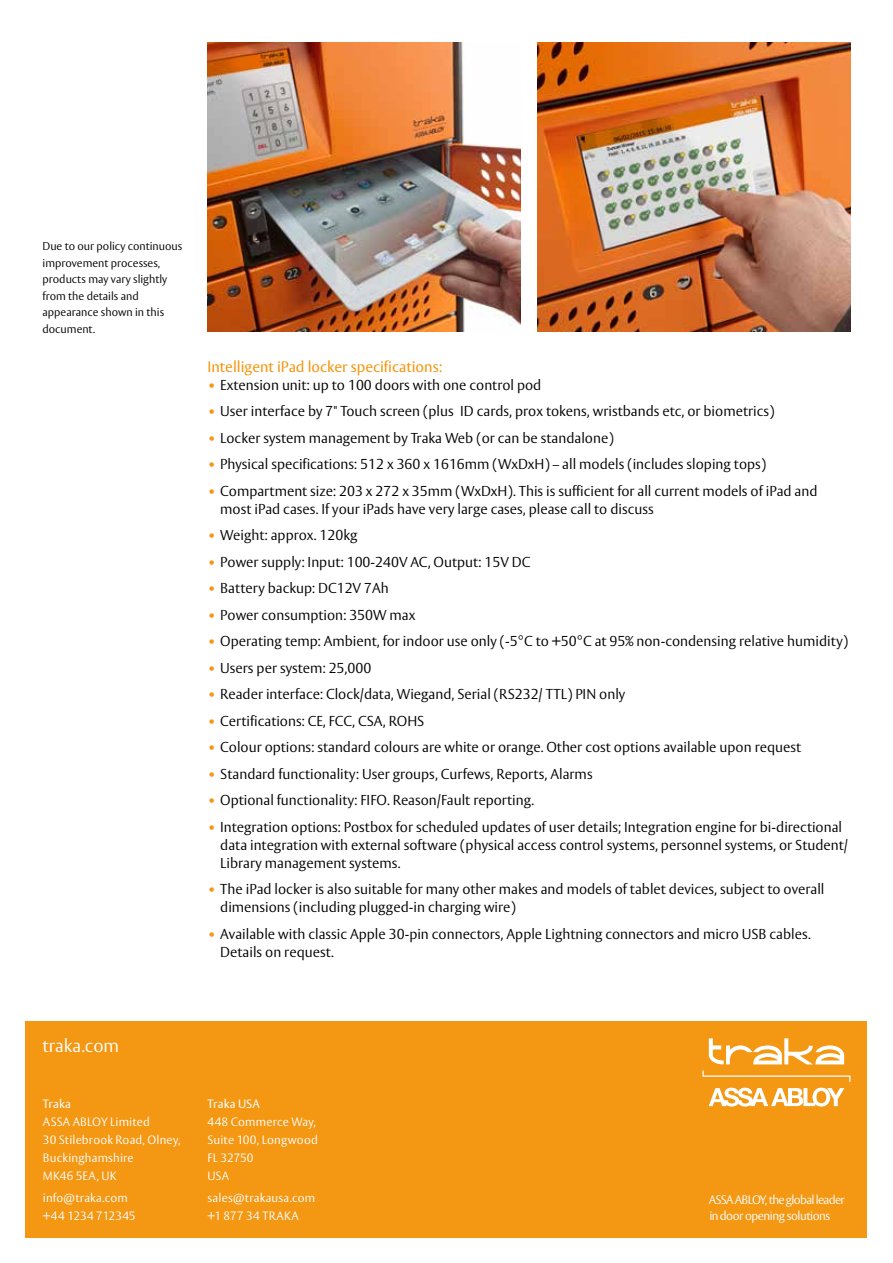
<style>
.page{position:relative;width:893px;height:1263px;background:#fff}
.page>*{position:absolute;margin:0;border:0;box-sizing:border-box;transform-origin:0 0}
.t1{font:300 18px "ASSA Vesta";color:#fff}
.t2{font:15px "ASSA Vesta";color:#f49712}
.t3{font:300 14.25px/18px "ASSA Vesta";color:#000}
.t4{font:300 12.15px/15.8px "ASSA Vesta";letter-spacing:-.055em;color:#fff}
.t5{font:300 12px/18px "ASSA Vesta";letter-spacing:.015em;color:#fff}
.t6{font:12px "ASSA Vesta";letter-spacing:.015em;color:#fff}
.t7{font:300 11.25px/16.5px "ASSA Vesta";color:#000}
.s1{font-weight:700;color:#f49712}
</style>
<div class="page">
<div style="left:26px;top:1021px;width:841px;height:216px;background:#f49712"></div>
<svg style="left:709px;top:1088px;width:135px;height:18px"></svg>
<svg style="left:702px;top:1070px;width:148px;height:12px"></svg>
<svg style="left:709px;top:1038px;width:135px;height:26px"></svg>
<img style="left:207px;top:43px;width:313px;height:289px">
<img style="left:537px;top:43px;width:313px;height:289px">
<p class="t7" style="left:43px;top:239px;width:141px">Due to our policy continuous improvement processes, products may vary slightly from the details and appearance shown in this document.</p>
<p class="t2" style="left:207px;top:357px;width:236px">Intelligent iPad locker specifications:</p>
<p class="t3" style="left:207px;top:376px;width:335px"><span class="s1">•</span> Extension unit: up to 100 doors with one control pod</p>
<p class="t3" style="left:207px;top:403px;width:568px"><span class="s1">•</span> User interface by 7" Touch screen (plus ID cards, prox tokens, wristbands etc, or biometrics)</p>
<p class="t3" style="left:207px;top:429px;width:408px"><span class="s1">•</span> Locker system management by Traka Web (or can be standalone)</p>
<p class="t3" style="left:207px;top:456px;width:560px"><span class="s1">•</span> Physical specifications: 512 x 360 x 1616mm (WxDxH) – all models (includes sloping tops)</p>
<p class="t3" style="left:220px;top:482px;width:599px;text-indent:-13px"><span class="s1">•</span> Compartment size: 203 x 272 x 35mm (WxDxH). This is sufficient for all current models of iPad and most iPad cases. If your iPads have very large cases, please call to discuss</p>
<p class="t3" style="left:207px;top:527px;width:151px"><span class="s1">•</span> Weight: approx. 120kg</p>
<p class="t3" style="left:207px;top:553px;width:324px"><span class="s1">•</span> Power supply: Input: 100-240V AC, Output: 15V DC</p>
<p class="t3" style="left:207px;top:580px;width:183px"><span class="s1">•</span> Battery backup: DC12V 7Ah</p>
<p class="t3" style="left:207px;top:606px;width:209px"><span class="s1">•</span> Power consumption: 350W max</p>
<p class="t3" style="left:207px;top:633px;width:642px"><span class="s1">•</span> Operating temp: Ambient, for indoor use only (-5°C to +50°C at 95% non-condensing relative humidity)</p>
<p class="t3" style="left:207px;top:659px;width:165px"><span class="s1">•</span> Users per system: 25,000</p>
<p class="t3" style="left:207px;top:686px;width:419px"><span class="s1">•</span> Reader interface: Clock/data, Wiegand, Serial (RS232/ TTL) PIN only</p>
<p class="t3" style="left:207px;top:712px;width:218px"><span class="s1">•</span> Certifications: CE, FCC, CSA, ROHS</p>
<p class="t3" style="left:207px;top:739px;width:595px"><span class="s1">•</span> Colour options: standard colours are white or orange. Other cost options available upon request</p>
<p class="t3" style="left:207px;top:765px;width:387px"><span class="s1">•</span> Standard functionality: User groups, Curfews, Reports, Alarms</p>
<p class="t3" style="left:207px;top:792px;width:328px"><span class="s1">•</span> Optional functionality: FIFO. Reason/Fault reporting.</p>
<p class="t3" style="left:220px;top:818px;width:629px;text-indent:-13px"><span class="s1">•</span> Integration options: Postbox for scheduled updates of user details; Integration engine for bi-directional data integration with external software (physical access control systems, personnel systems, or Student/<br>Library management systems.</p>
<p class="t3" style="left:220px;top:881px;width:606px;text-indent:-13px"><span class="s1">•</span> The iPad locker is also suitable for many other makes and models of tablet devices, subject to overall dimensions (including plugged-in charging wire)</p>
<p class="t3" style="left:220px;top:925px;width:592px;text-indent:-13px"><span class="s1">•</span> Available with classic Apple 30-pin connectors, Apple Lightning connectors and micro USB cables.<br>Details on request.</p>
<p class="t1" style="left:43px;top:1035px;width:78px">traka.com</p>
<p class="t6" style="left:43px;top:1097px;width:30px">Traka</p>
<p class="t5" style="left:43px;top:1113px;width:139px">ASSA ABLOY Limited<br>30 Stilebrook Road, Olney,<br>Buckinghamshire<br>MK46 5EA, UK</p>
<p class="t5" style="left:43px;top:1190px;width:94px">info@traka.com +44 1234 712345</p>
<p class="t6" style="left:207px;top:1097px;width:54px">Traka USA</p>
<p class="t5" style="left:207px;top:1113px;width:112px">448 Commerce Way,<br>Suite 100, Longwood<br>FL 32750<br>USA</p>
<p class="t5" style="left:207px;top:1190px;width:109px">sales@trakausa.com +1 877 34 TRAKA</p>
<p class="t4" style="left:709px;top:1192px;width:138px">ASSA ABLOY, the global leader in door opening solutions</p>
</div>
